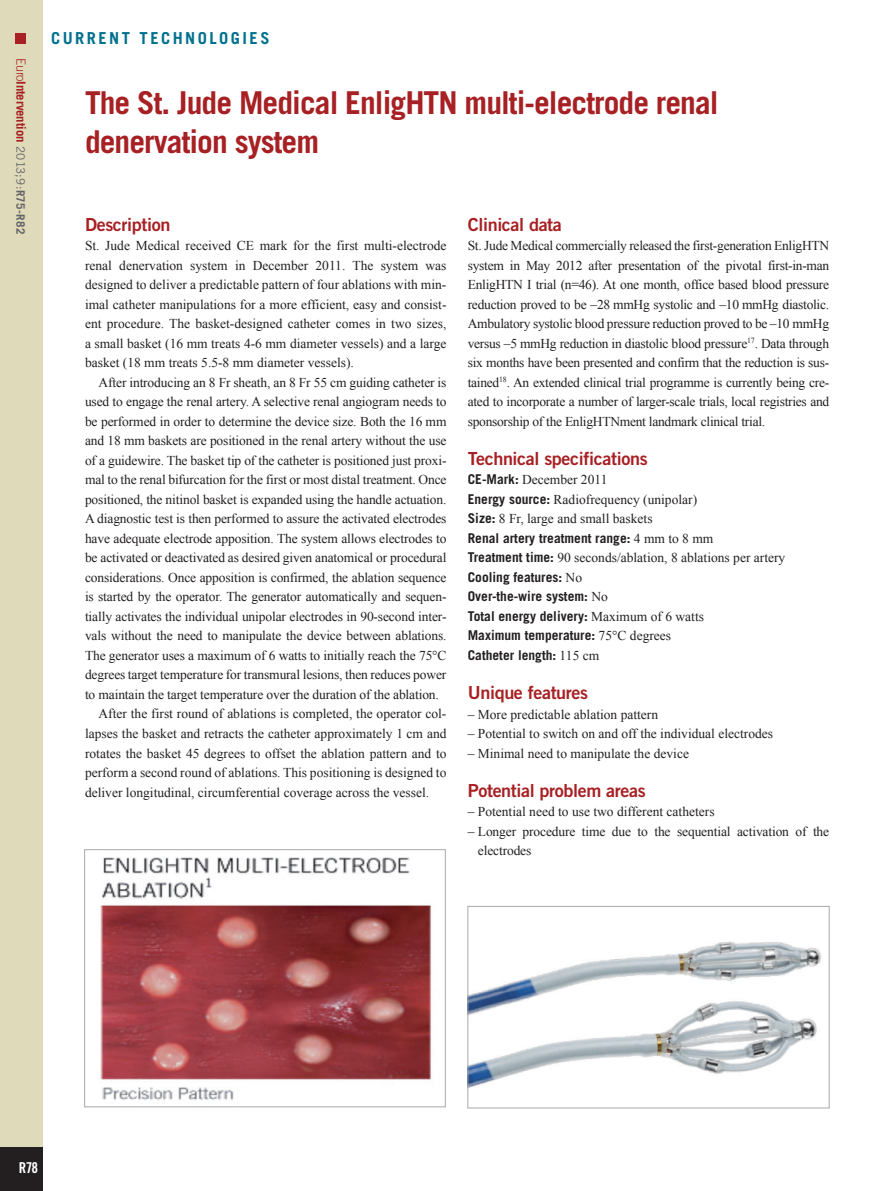
<style>
.page{position:relative;width:893px;height:1191px;background:#fff}
.page>*{position:absolute;margin:0;border:0;box-sizing:border-box;transform-origin:0 0}
.chapitre_titre{font:700 31.5px/39px "Trade Gothic LT Std";letter-spacing:-.03em;color:#a72023}
.intertitre1{font:18px "Trade Gothic LT Std Bd 2";letter-spacing:-.02em;color:#a72023}
.t1{font:700 16.5px "Trade Gothic LT Std";letter-spacing:.15em;color:#00718e}
.t2{font:15px "Trade Gothic LT Std Bd Cn 20";color:#fff}
.text_1er_paragraph{font:13.5px/19.5px "Times New Roman";color:#231f20;text-align:justify}
.text_paragraph{font:13.5px/19.5px "Times New Roman";letter-spacing:-.005em;color:#231f20;text-align:justify}
.text_1er_paragraph-2{font:700 13.5px "Trade Gothic LT Std";color:#231f20}
.t3{font:700 12.75px "Trade Gothic LT Std";letter-spacing:-.01em;color:#a72023}
.s1{font-weight:300}
.s2{font-weight:400;font-size:11.7px;color:#636366}
.s3{font-size:11.7px;color:#636366}
.s4{font-family:"Trade Gothic LT Std";font-weight:700}
.s5{font-family:"Times New Roman";font-weight:400}
</style>
<div class="page">
<div style="left:0;top:0;width:43px;height:1191px;background:#dedaba"></div>
<div style="left:0;top:1147px;width:43px;height:44px;background:#231f20"></div>
<div style="left:16px;top:34px;width:10px;height:10px;background:#a72023"></div>
<img style="left:100px;top:857px;width:332px;height:244px">
<div style="left:84px;top:849px;width:362px;height:258px;border:1px solid #a8a9ad"></div>
<img style="left:469px;top:941px;width:353px;height:147px">
<div style="left:467px;top:906px;width:363px;height:202px;border:1px solid #a8a9ad"></div>
<p class="t3" style="left:29px;top:58px;width:177px;rotate:90deg"><span class="s1">Euro</span>Intervention <span class="s2">2013;9:</span><span class="s3">R75-R82</span></p>
<p class="t1" style="left:51px;top:28px;width:220px">CURRENT TECHNOLOGIES</p>
<p class="chapitre_titre" style="left:85px;top:83px;width:635px">The St. Jude Medical EnligHTN multi-electrode renal denervation system</p>
<p class="intertitre1" style="left:85px;top:213px;width:87px">Description</p>
<p class="text_1er_paragraph" style="left:85px;top:236px;width:363px">St. Jude Medical received CE mark for the first multi-electrode renal denervation system in December 2011. The system was designed to deliver a predictable pattern of four ablations with min&shy;imal catheter manipulations for a more efficient, easy and consist&shy;ent procedure. The basket-designed catheter comes in two sizes, a small basket (16 mm treats 4-6 mm diameter vessels) and a large basket (18 mm treats 5.5-8 mm diameter vessels).</p>
<p class="text_paragraph" style="left:85px;top:372px;width:363px;text-indent:14px">After introducing an 8 Fr sheath, an 8 Fr 55 cm guiding catheter is used to engage the renal artery. A selective renal angiogram needs to be performed in order to determine the device size. Both the 16 mm and 18 mm baskets are positioned in the renal artery without the use of a guidewire. The basket tip of the catheter is positioned just proxi&shy;mal to the renal bifurcation for the first or most distal treatment. Once positioned, the nitinol basket is expanded using the handle actuation.<br>A diagnostic test is then performed to assure the activated electrodes have adequate electrode apposition. The system allows electrodes to be activated or deactivated as desired given anatomical or procedural considerations. Once apposition is confirmed, the ablation sequence is started by the operator. The generator automatically and sequen&shy;tially activates the individual unipolar electrodes in 90-second inter&shy;vals without the need to manipulate the device between ablations.<br>The generator uses a maximum of 6 watts to initially reach the 75°C degrees target temperature for transmural lesions, then reduces power to maintain the target temperature over the duration of the ablation.</p>
<p class="text_paragraph" style="left:85px;top:704px;width:363px;text-indent:14px">After the first round of ablations is completed, the operator col&shy;lapses the basket and retracts the catheter approximately 1 cm and rotates the basket 45 degrees to offset the ablation pattern and to perform a second round of ablations. This positioning is designed to deliver longitudinal, circumferential coverage across the vessel.</p>
<p class="intertitre1" style="left:468px;top:213px;width:96px">Clinical data</p>
<p class="text_1er_paragraph" style="left:468px;top:236px;width:363px">St. Jude Medical commercially released the first-generation EnligHTN system in May 2012 after presentation of the pivotal first-in-man EnligHTN I trial (n=46). At one month, office based blood pressure reduction proved to be –28 mmHg systolic and –10 mmHg diastolic.<br>Ambulatory systolic blood pressure reduction proved to be –10 mmHg versus –5 mmHg reduction in diastolic blood pressure<sup>17</sup>. Data through six months have been presented and confirm that the reduction is sus&shy;tained<sup>18</sup>. An extended clinical trial programme is currently being cre&shy;ated to incorporate a number of larger-scale trials, local registries and sponsorship of the EnligHTNment landmark clinical trial.</p>
<p class="intertitre1" style="left:468px;top:447px;width:181px">Technical specifications</p>
<p class="text_1er_paragraph" style="left:468px;top:470px;width:141px"><span class="s4">CE-Mark:</span> December 2011</p>
<p class="text_1er_paragraph" style="left:468px;top:489px;width:231px"><span class="s4">Energy source:</span> Radiofrequency (unipolar)</p>
<p class="text_1er_paragraph" style="left:468px;top:509px;width:186px"><span class="s4">Size:</span> 8 Fr, large and small baskets</p>
<p class="text_1er_paragraph-2" style="left:468px;top:530px;width:247px">Renal artery treatment range: <span class="s5">4 mm to 8 mm</span></p>
<p class="text_1er_paragraph" style="left:468px;top:548px;width:319px"><span class="s4">Treatment time:</span> 90 seconds/ablation, 8 ablations per artery</p>
<p class="text_1er_paragraph-2" style="left:468px;top:569px;width:116px">Cooling features: <span class="s5">No</span></p>
<p class="text_1er_paragraph-2" style="left:468px;top:588px;width:142px">Over-the-wire system: <span class="s5">No</span></p>
<p class="text_1er_paragraph-2" style="left:468px;top:608px;width:238px">Total energy delivery: <span class="s5">Maximum of 6 watts</span></p>
<p class="text_1er_paragraph-2" style="left:468px;top:627px;width:205px">Maximum temperature: <span class="s5">75°C degrees</span></p>
<p class="text_1er_paragraph-2" style="left:468px;top:647px;width:133px">Catheter length: <span class="s5">115 cm</span></p>
<p class="intertitre1" style="left:468px;top:681px;width:122px">Unique features</p>
<p class="text_1er_paragraph" style="left:468px;top:704px;width:192px">– More predictable ablation pattern</p>
<p class="text_1er_paragraph" style="left:468px;top:723px;width:307px">– Potential to switch on and off the individual electrodes</p>
<p class="text_1er_paragraph" style="left:468px;top:743px;width:223px">– Minimal need to manipulate the device</p>
<p class="intertitre1" style="left:468px;top:779px;width:180px">Potential problem areas</p>
<p class="text_1er_paragraph" style="left:468px;top:801px;width:248px">– Potential need to use two different catheters</p>
<p class="text_1er_paragraph" style="left:478px;top:821px;width:353px;text-indent:-10px">– Longer procedure time due to the sequential activation of the electrodes</p>
<p class="t2" style="left:19px;top:1158px;width:21px">R78</p>
</div>
